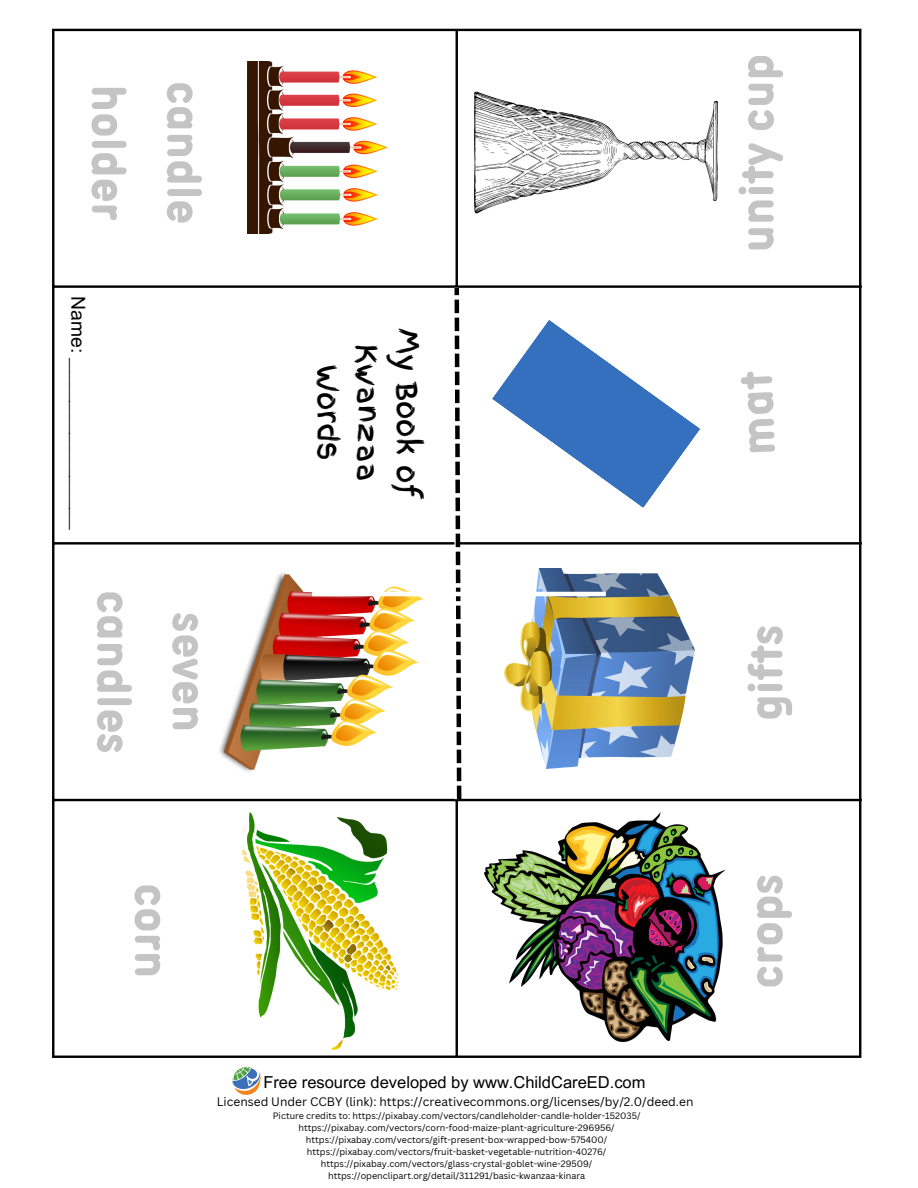
<style>
.page{position:relative;width:918px;height:1188px;background:#fff}
.page>*{position:absolute;margin:0;border:0;box-sizing:border-box;transform-origin:0 0}
.t1{font:54px/75.3px "Aristotelica Pro Cnd Txt Bld";color:#c4c4c4}
.t2{font:28.95px/39.8px "Finger Paint";color:#000;text-align:center}
.t3{font:19.2px "Arial MT Pro";color:#000}
.t4{font:16.5px "Arial MT Pro";color:#000}
.t5{font:12px "Canva Sans";color:#000}
.t6{font:9px "Canva Sans";color:#000}
</style>
<div class="page">
<hr style="left:52px;top:31px;width:2px;height:1025px;background:#000">
<hr style="left:456px;top:31px;width:2px;height:1025px;background:#000">
<hr style="left:859px;top:31px;width:2px;height:1025px;background:#000">
<hr style="left:52px;top:29px;width:809px;height:2px;background:#000">
<hr style="left:52px;top:285px;width:809px;height:3px;background:#000">
<hr style="left:52px;top:542px;width:809px;height:3px;background:#000">
<hr style="left:52px;top:799px;width:809px;height:2px;background:#000">
<hr style="left:52px;top:1056px;width:809px;height:2px;background:#000">
<svg style="left:454px;top:288px;width:7px;height:511px"></svg>
<svg style="left:232px;top:1067px;width:30px;height:28px"></svg>
<img style="left:219px;top:573px;width:205px;height:199px">
<img style="left:242px;top:812px;width:157px;height:237px">
<img style="left:485px;top:812px;width:239px;height:230px">
<img style="left:505px;top:569px;width:190px;height:200px">
<svg style="left:492px;top:320px;width:208px;height:188px"></svg>
<hr style="left:312px;top:592px;width:294px;height:4px;background:#fff">
<img style="left:475px;top:92px;width:243px;height:121px">
<img style="left:247px;top:61px;width:141px;height:173px">
<p class="t1" style="left:218px;top:81px;width:144px;rotate:90deg">candle holder</p>
<p class="t3" style="left:85px;top:296px;width:235px;rotate:90deg">Name: ________________</p>
<p class="t1" style="left:148px;top:590px;width:166px;rotate:90deg">candles</p>
<p class="t1" style="left:223px;top:612px;width:122px;rotate:90deg">seven</p>
<p class="t2" style="left:428px;top:328px;width:174px;rotate:90deg">My Book of<br>Kwanzaa<br>Words</p>
<p class="t1" style="left:723px;top:253px;width:200px;rotate:-90deg">unity cup</p>
<p class="t1" style="left:732px;top:721px;width:98px;rotate:-90deg">gifts</p>
<p class="t1" style="left:185px;top:883px;width:97px;rotate:90deg">corn</p>
<p class="t1" style="left:732px;top:989px;width:117px;rotate:-90deg">crops</p>
<p class="t4" style="left:263px;top:1076px;width:384px">Free resource developed by www.ChildCareED.com</p>
<p class="t5" style="left:217px;top:1094px;width:478px">Licensed Under CCBY (link): https://creativecommons.org/licenses/by/2.0/deed.en</p>
<p class="t6" style="left:273px;top:1110px;width:369px">Picture credits to: https://pixabay.com/vectors/candleholder-candle-holder-152035/</p>
<p class="t6" style="left:299px;top:1122px;width:318px">https://pixabay.com/vectors/corn-food-maize-plant-agriculture-296956/</p>
<p class="t6" style="left:306px;top:1134px;width:303px">https://pixabay.com/vectors/gift-present-box-wrapped-bow-575400/</p>
<p class="t6" style="left:307px;top:1146px;width:301px">https://pixabay.com/vectors/fruit-basket-vegetable-nutrition-40276/</p>
<p class="t6" style="left:321px;top:1158px;width:273px">https://pixabay.com/vectors/glass-crystal-goblet-wine-29509/</p>
<p class="t6" style="left:328px;top:1170px;width:259px">https://openclipart.org/detail/311291/basic-kwanzaa-kinara</p>
</div>
